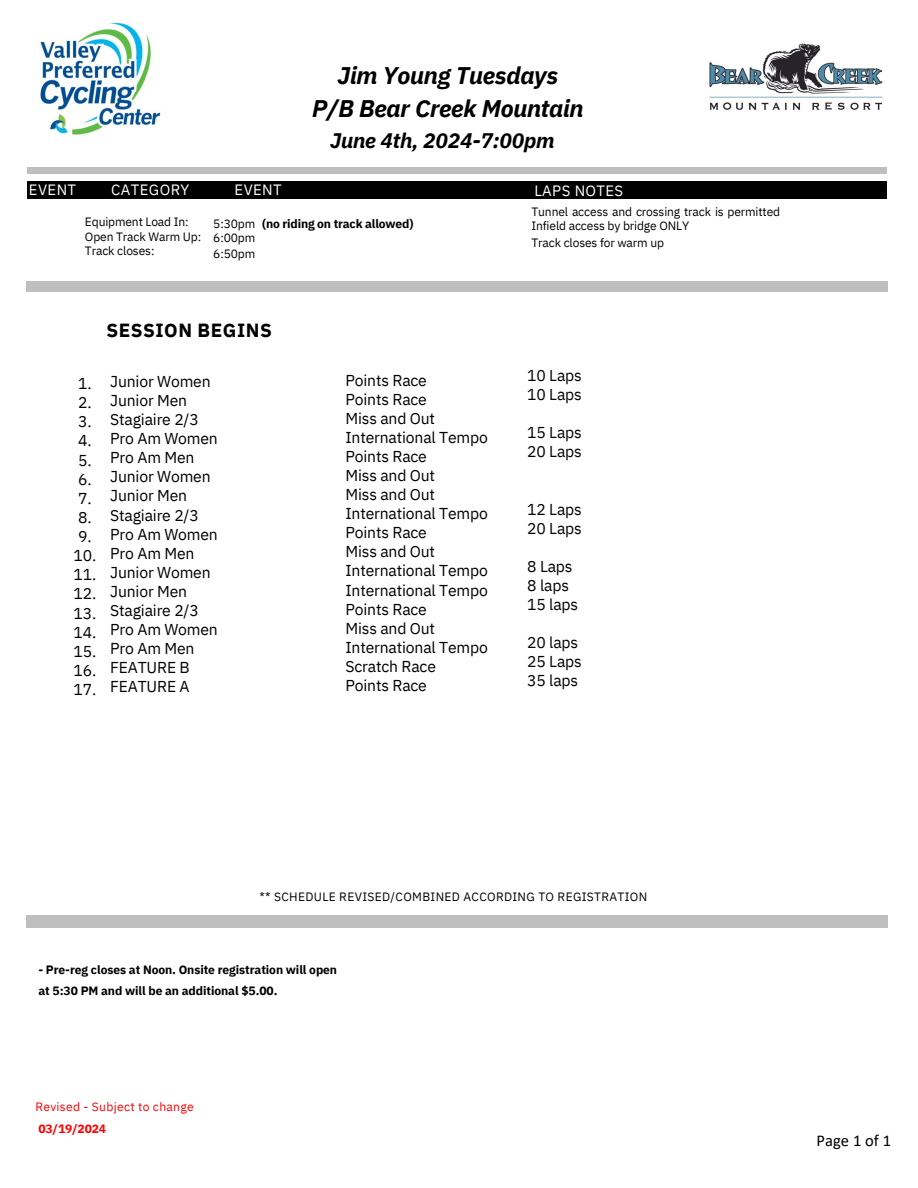
<style>
.page{position:relative;width:918px;height:1188px;background:#fff}
.page>*{position:absolute;margin:0;border:0;box-sizing:border-box;transform-origin:0 0}
.t1{font:italic 700 24px/32.7px "IBM Plex Sans";letter-spacing:-.01em;color:#000;text-align:center}
.t2{font:italic 700 21px "IBM Plex Sans";letter-spacing:-.01em;color:#000}
.t3{font:700 19.05px "IBM Plex Sans";letter-spacing:.025em;color:#000}
.t4{font:16.5px "Calibri";color:#000}
.t5{font:15.75px/19px "IBM Plex Sans";letter-spacing:-.01em;color:#000}
.t6{font:15px "IBM Plex Sans";letter-spacing:.025em;color:#fff}
.t7{font:12px/14.7px "IBM Plex Sans";letter-spacing:-.01em;color:#000}
.t8{font:700 12px/20.2px "IBM Plex Sans";letter-spacing:-.005em;color:#000}
.t9{font:12px "IBM Plex Sans";letter-spacing:.025em;color:#000}
.t10{font:12px "IBM Plex Sans";letter-spacing:.025em;color:#f00}
.t11{font:700 12px "IBM Plex Sans";letter-spacing:-.01em;color:#f00}
</style>
<div class="page">
<div style="left:27px;top:915px;width:860px;height:13px;background:#bfbfbf"></div>
<div style="left:26px;top:167px;width:861px;height:7px;background:#bfbfbf"></div>
<div style="left:26px;top:181px;width:861px;height:17px;background:#000"></div>
<div style="left:27px;top:281px;width:860px;height:10px;background:#bfbfbf"></div>
<img style="left:40px;top:22px;width:121px;height:113px">
<img style="left:709px;top:43px;width:174px;height:67px">
<h1 class="t1" style="left:312px;top:59px;width:273px">Jim Young Tuesdays<br>P/B Bear Creek Mountain</h1>
<h2 class="t2" style="left:330px;top:127px;width:226px">June 4th, 2024-7:00pm</h2>
<p class="t6" style="left:29px;top:180px;width:49px">EVENT</p>
<p class="t6" style="left:111px;top:180px;width:80px">CATEGORY</p>
<p class="t6" style="left:235px;top:180px;width:49px">EVENT</p>
<p class="t6" style="left:534px;top:181px;width:90px">LAPS NOTES</p>
<p class="t7" style="left:85px;top:214px;width:118px">Equipment Load In:<br>Open Track Warm Up:<br>Track closes:</p>
<p class="t8" style="left:262px;top:214px;width:153px">(no riding on track allowed)</p>
<p class="t7" style="left:531px;top:204px;width:250px">Tunnel access and crossing track is permitted<br>Infield access by bridge ONLY</p>
<p class="t7" style="left:213px;top:216px;width:44px;text-align:justify">5:30pm 6:00pm 6:50pm</p>
<p class="t7" style="left:531px;top:235px;width:134px">Track closes for warm up</p>
<p class="t3" style="left:106px;top:317px;width:167px">SESSION BEGINS</p>
<p class="t5" style="left:74px;top:374px;width:24px">1.<br>2.<br>3.<br>4.<br>5.<br>6.<br>7.<br>8.<br>9.<br>10.<br>11.<br>12.<br>13.<br>14.<br>15.<br>16.<br>17.</p>
<p class="t5" style="left:110px;top:371px;width:109px">Junior Women<br>Junior Men<br>Stagiaire 2/3<br>Pro Am Women<br>Pro Am Men<br>Junior Women<br>Junior Men<br>Stagiaire 2/3<br>Pro Am Women<br>Pro Am Men<br>Junior Women<br>Junior Men<br>Stagiaire 2/3<br>Pro Am Women<br>Pro Am Men<br>FEATURE B<br>FEATURE A</p>
<p class="t5" style="left:527px;top:365px;width:56px">10 Laps<br>10 Laps</p>
<p class="t5" style="left:345px;top:370px;width:144px">Points Race<br>Points Race<br>Miss and Out<br>International Tempo<br>Points Race<br>Miss and Out<br>Miss and Out<br>International Tempo<br>Points Race<br>Miss and Out<br>International Tempo<br>International Tempo<br>Points Race<br>Miss and Out<br>International Tempo<br>Scratch Race<br>Points Race</p>
<p class="t5" style="left:527px;top:423px;width:56px">15 Laps<br>20 Laps</p>
<p class="t5" style="left:527px;top:499px;width:56px">12 Laps<br>20 Laps</p>
<p class="t5" style="left:527px;top:556px;width:53px">8 Laps<br>8 laps<br>15 laps</p>
<p class="t5" style="left:527px;top:633px;width:56px">20 laps<br>25 Laps<br>35 laps</p>
<p class="t9" style="left:259px;top:889px;width:389px">** SCHEDULE REVISED/COMBINED ACCORDING TO REGISTRATION</p>
<p class="t8" style="left:38px;top:960px;width:300px">- Pre-reg closes at Noon. Onsite registration will open at 5:30 PM and will be an additional $5.00.</p>
<p class="t10" style="left:35px;top:1099px;width:160px">Revised - Subject to change</p>
<p class="t11" style="left:38px;top:1121px;width:69px">03/19/2024</p>
<p class="t4" style="left:817px;top:1134px;width:76px">Page 1 of 1</p>
</div>
